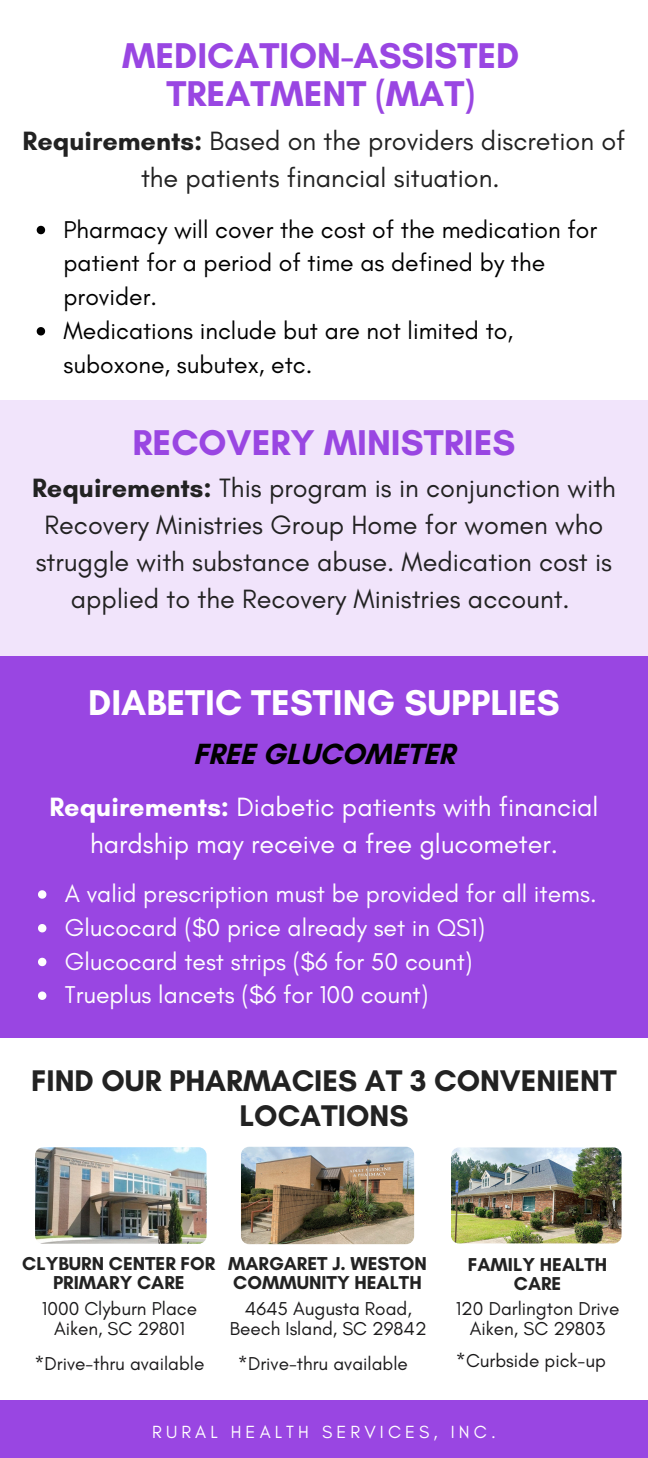
<style>
.page{position:relative;width:648px;height:1458px;background:#f1e4fb}
.page>*{position:absolute;margin:0;border:0;box-sizing:border-box;transform-origin:0 0}
.t1{font:700 36.45px/37.1px "Glacial Indifference";color:#9946e2;text-align:center}
.t2{font:700 36.45px "Glacial Indifference";color:#fff}
.t3{font:700 30.38px/35.6px "Glacial Indifference";color:#222;text-align:center}
.t4{font:700 29.7px "Glacial Indifference";color:#000}
.t5{font:27px/37.1px "Glacial Indifference";color:#222;text-align:center}
.t6{font:27px/37.1px "Glacial Indifference";color:#fff;text-align:center}
.t7{font:24.75px/33.8px "Glacial Indifference";color:#000}
.t8{font:24.75px/33.8px "Glacial Indifference";color:#fefefe}
.t9{font:18.9px/20.5px "Glacial Indifference";color:#1a191a;text-align:center}
.t10{font:700 18.9px/18.9px "Glacial Indifference";color:#222;text-align:center}
.t11{font:18px "Glacial Indifference";letter-spacing:.23em;color:#fff}
.s1{font-weight:700}
</style>
<div class="page">
<div style="left:0;top:0;width:648px;height:400px;background:#fff"></div>
<div style="left:0;top:1038px;width:648px;height:371px;background:#fff"></div>
<div style="left:0;top:1401px;width:648px;height:57px;background:#9946e2"></div>
<div style="left:0;top:656px;width:648px;height:381px;background:#9946e2"></div>
<svg style="left:38px;top:890px;width:8px;height:9px"></svg>
<svg style="left:38px;top:924px;width:8px;height:8px"></svg>
<svg style="left:38px;top:958px;width:8px;height:8px"></svg>
<svg style="left:38px;top:992px;width:8px;height:8px"></svg>
<svg style="left:37px;top:226px;width:8px;height:8px"></svg>
<svg style="left:37px;top:327px;width:8px;height:8px"></svg>
<img style="left:241px;top:1147px;width:173px;height:97px;border-radius:8px">
<img style="left:35px;top:1147px;width:172px;height:97px;border-radius:8px">
<img style="left:451px;top:1148px;width:171px;height:95px;border-radius:8px">
<h1 class="t1" style="left:122px;top:37px;width:399px">MEDICATION-ASSISTED<br>TREATMENT (MAT)</h1>
<p class="t5" style="left:23px;top:122px;width:604px"><span class="s1">Requirements:</span> Based on the providers discretion of the patients financial situation.</p>
<p class="t7" style="left:64px;top:212px;width:535px">Pharmacy will cover the cost of the medication for patient for a period of time as defined by the provider.<br>Medications include but are not limited to, suboxone, subutex, etc.</p>
<h1 class="t1" style="left:133px;top:423px;width:384px">RECOVERY MINISTRIES</h1>
<p class="t5" style="left:32px;top:469px;width:585px"><span class="s1">Requirements:</span> This program is in conjunction with Recovery Ministries Group Home for women who struggle with substance abuse. Medication cost is applied to the Recovery Ministries account.</p>
<h1 class="t2" style="left:88px;top:680px;width:473px">DIABETIC TESTING SUPPLIES</h1>
<p class="t4" style="left:193px;top:736px;width:263px">FREE GLUCOMETER</p>
<p class="t6" style="left:49px;top:788px;width:551px"><span class="s1">Requirements:</span> Diabetic patients with financial hardship may receive a free glucometer.</p>
<p class="t8" style="left:65px;top:877px;width:533px">A valid prescription must be provided for all items.<br>Glucocard ($0 price already set in QS1)<br>Glucocard test strips ($6 for 50 count)<br>Trueplus lancets ($6 for 100 count)</p>
<p class="t3" style="left:31px;top:1062px;width:587px">FIND OUR PHARMACIES AT 3 CONVENIENT<br>LOCATIONS</p>
<p class="t10" style="left:22px;top:1254px;width:194px">CLYBURN CENTER FOR<br>PRIMARY CARE</p>
<p class="t9" style="left:42px;top:1298px;width:157px">1000 Clyburn Place<br>Aiken, SC 29801</p>
<p class="t9" style="left:35px;top:1353px;width:171px">*Drive-thru available</p>
<p class="t10" style="left:228px;top:1253px;width:200px;text-align:left">MARGARET J. WESTON<br>COMMUNITY HEALTH</p>
<p class="t9" style="left:230px;top:1298px;width:198px">4645 Augusta Road,<br>Beech Island, SC 29842</p>
<p class="t10" style="left:468px;top:1255px;width:141px">FAMILY HEALTH<br>CARE</p>
<p class="t9" style="left:456px;top:1298px;width:165px">120 Darlington Drive<br>Aiken, SC 29803</p>
<p class="t9" style="left:238px;top:1353px;width:171px">*Drive-thru available</p>
<p class="t9" style="left:456px;top:1350px;width:151px">*Curbside pick-up</p>
<p class="t11" style="left:152px;top:1421px;width:345px">RURAL HEALTH SERVICES, INC.</p>
</div>
